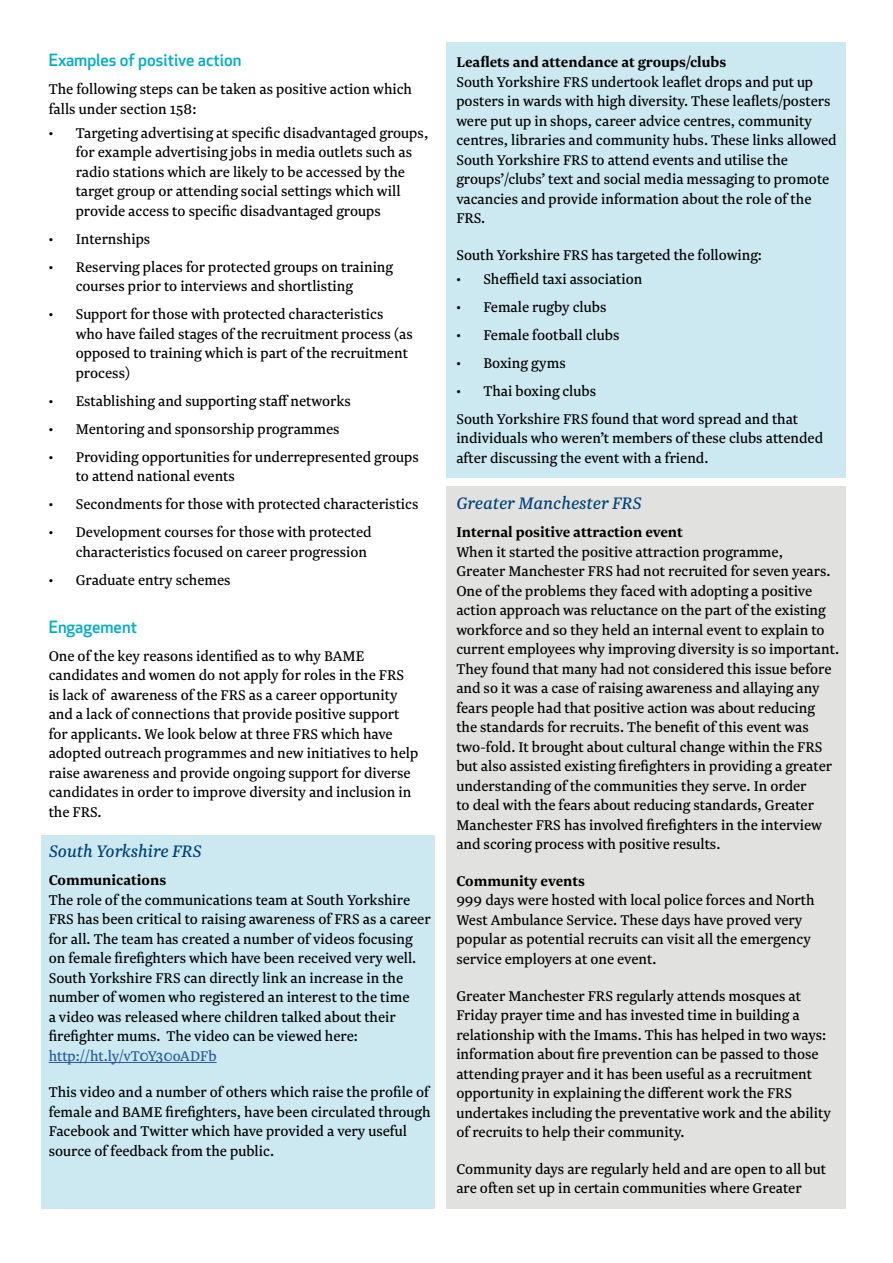
<style>
.page{position:relative;width:893px;height:1263px;background:#fff}
.page>*{position:absolute;margin:0;border:0;box-sizing:border-box;transform-origin:0 0}
.t1{font:italic 19.5px "Newzald";color:#004379}
.t2{font:16.5px/19.5px "Newzald";color:#000}
.t3{font:700 16.5px "Newzald";color:#000}
.t4{font:500 16.5px "Apex New";color:#00acc9}
.t5{font:16.5px "Newzald";color:#275b9b}
</style>
<div class="page">
<div style="left:446px;top:43px;width:400px;height:435px;background:#cce8f0"></div>
<div style="left:446px;top:487px;width:400px;height:722px;background:#e1e2e0"></div>
<div style="left:41px;top:836px;width:393px;height:373px;background:#cce8f0"></div>
<hr style="left:49px;top:1062px;width:168px;height:1px;background:#275b9b">
<p class="t4" style="left:49px;top:49px;width:194px">Examples of positive action</p>
<p class="t2" style="left:49px;top:79px;width:365px">The following steps can be taken as positive action which falls under section 158:</p>
<p class="t2" style="left:76px;top:123px;width:354px;text-indent:-27px">• Targeting advertising at specific disadvantaged groups, for example advertising jobs in media outlets such as radio stations which are likely to be accessed by the target group or attending social settings which will provide access to specific disadvantaged groups</p>
<p class="t2" style="left:49px;top:229px;width:103px">• Internships</p>
<p class="t2" style="left:76px;top:257px;width:319px;text-indent:-27px">• Reserving places for protected groups on training courses prior to interviews and shortlisting</p>
<p class="t2" style="left:76px;top:304px;width:339px;text-indent:-27px">• Support for those with protected characteristics who have failed stages of the recruitment process (as opposed to training which is part of the recruitment process)</p>
<p class="t2" style="left:49px;top:391px;width:304px">• Establishing and supporting staff networks</p>
<p class="t2" style="left:49px;top:419px;width:292px">• Mentoring and sponsorship programmes</p>
<p class="t2" style="left:76px;top:447px;width:345px;text-indent:-27px">• Providing opportunities for underrepresented groups to attend national events</p>
<p class="t2" style="left:49px;top:494px;width:371px">• Secondments for those with protected characteristics</p>
<p class="t2" style="left:49px;top:522px;width:325px;text-align:right">• Development courses for those with protected characteristics focused on career progression</p>
<p class="t2" style="left:49px;top:570px;width:183px">• Graduate entry schemes</p>
<p class="t4" style="left:49px;top:616px;width:90px">Engagement</p>
<p class="t2" style="left:49px;top:646px;width:371px">One of the key reasons identified as to why BAME candidates and women do not apply for roles in the FRS is lack of awareness of the FRS as a career opportunity and a lack of connections that provide positive support for applicants. We look below at three FRS which have adopted outreach programmes and new initiatives to help raise awareness and provide ongoing support for diverse candidates in order to improve diversity and inclusion in the FRS.</p>
<p class="t1" style="left:49px;top:839px;width:154px">South Yorkshire FRS</p>
<p class="t3" style="left:49px;top:870px;width:119px">Communications</p>
<p class="t2" style="left:49px;top:890px;width:383px">The role of the communications team at South Yorkshire FRS has been critical to raising awareness of FRS as a career for all. The team has created a number of videos focusing on female firefighters which have been received very well.<br>South Yorkshire FRS can directly link an increase in the number of women who registered an interest to the time<br>a video was released where children talked about their firefighter mums. The video can be viewed here:</p>
<p class="t5" style="left:49px;top:1046px;width:169px">http://ht.ly/vT0Y30oADFb</p>
<p class="t2" style="left:49px;top:1082px;width:383px">This video and a number of others which raise the profile of female and BAME firefighters, have been circulated through Facebook and Twitter which have provided a very useful source of feedback from the public.</p>
<p class="t3" style="left:456px;top:52px;width:272px">Leaflets and attendance at groups/clubs</p>
<p class="t2" style="left:456px;top:72px;width:382px">South Yorkshire FRS undertook leaflet drops and put up posters in wards with high diversity. These leaflets/posters were put up in shops, career advice centres, community centres, libraries and community hubs. These links allowed South Yorkshire FRS to attend events and utilise the groups’/clubs’ text and social media messaging to promote vacancies and provide information about the role of the FRS.</p>
<p class="t2" style="left:456px;top:245px;width:307px">South Yorkshire FRS has targeted the following:</p>
<p class="t2" style="left:456px;top:269px;width:188px">• Sheffield taxi association</p>
<p class="t2" style="left:456px;top:297px;width:152px">• Female rugby clubs</p>
<p class="t2" style="left:456px;top:325px;width:165px">• Female football clubs</p>
<p class="t2" style="left:456px;top:353px;width:111px">• Boxing gyms</p>
<p class="t2" style="left:456px;top:376px;width:343px;line-height:28px">• Thai boxing clubs<br>South Yorkshire FRS found that word spread and that</p>
<p class="t2" style="left:456px;top:428px;width:368px">individuals who weren’t members of these clubs attended after discussing the event with a friend.</p>
<p class="t1" style="left:456px;top:492px;width:187px">Greater Manchester FRS</p>
<p class="t3" style="left:456px;top:522px;width:228px">Internal positive attraction event</p>
<p class="t2" style="left:456px;top:542px;width:384px">When it started the positive attraction programme,<br>Greater Manchester FRS had not recruited for seven years.<br>One of the problems they faced with adopting a positive action approach was reluctance on the part of the existing workforce and so they held an internal event to explain to current employees why improving diversity is so important.<br>They found that many had not considered this issue before and so it was a case of raising awareness and allaying any fears people had that positive action was about reducing the standards for recruits. The benefit of this event was two-fold. It brought about cultural change within the FRS but also assisted existing firefighters in providing a greater understanding of the communities they serve. In order<br>to deal with the fears about reducing standards, Greater Manchester FRS has involved firefighters in the interview and scoring process with positive results.</p>
<p class="t3" style="left:456px;top:870px;width:130px">Community events</p>
<p class="t2" style="left:456px;top:890px;width:360px">999 days were hosted with local police forces and North West Ambulance Service. These days have proved very popular as potential recruits can visit all the emergency service employers at one event.</p>
<p class="t2" style="left:456px;top:985px;width:376px">Greater Manchester FRS regularly attends mosques at Friday prayer time and has invested time in building a relationship with the Imams. This has helped in two ways: information about fire prevention can be passed to those attending prayer and it has been useful as a recruitment opportunity in explaining the different work the FRS undertakes including the preventative work and the ability of recruits to help their community.</p>
<p class="t2" style="left:456px;top:1158px;width:371px">Community days are regularly held and are open to all but are often set up in certain communities where Greater</p>
</div>
